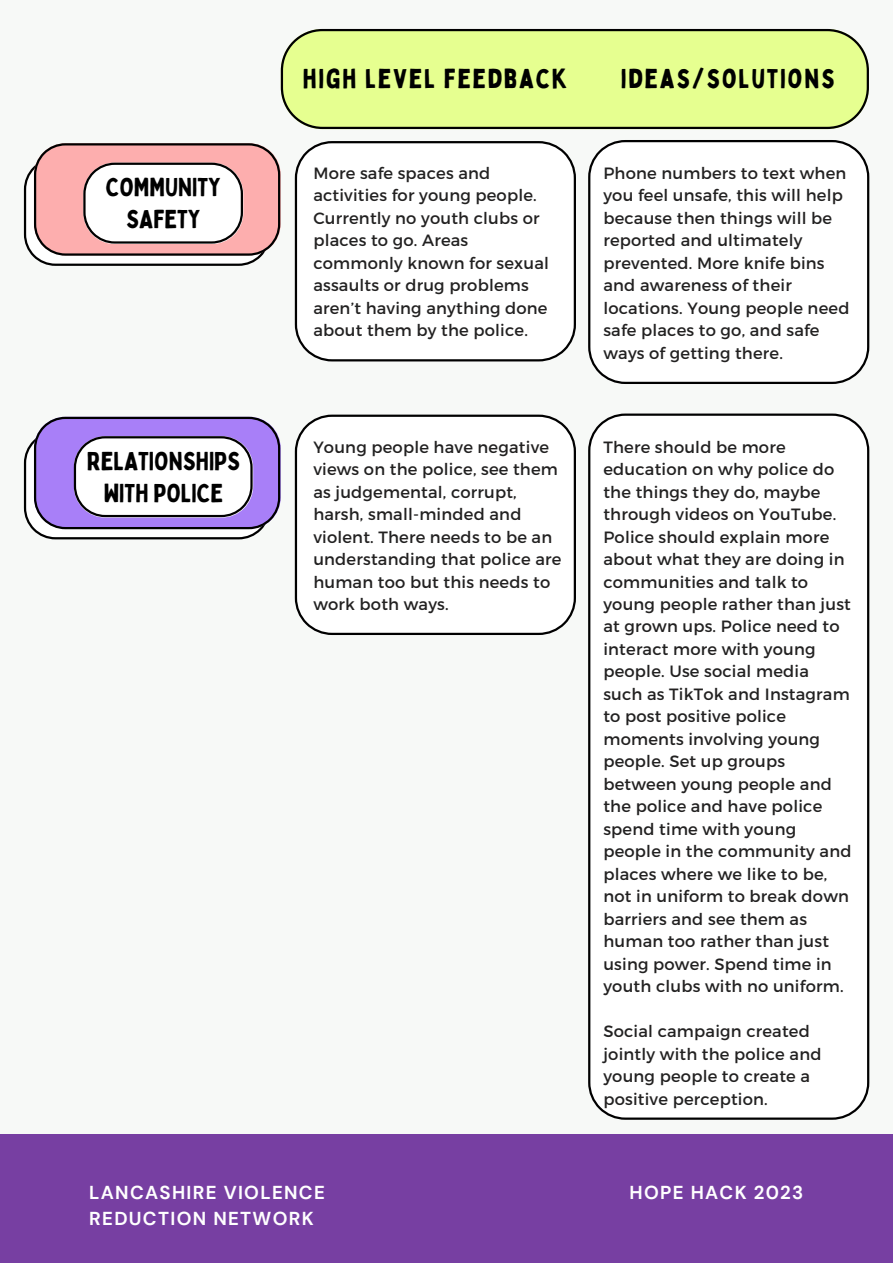
<style>
.page{position:relative;width:893px;height:1264px;background:#fff}
.page>*{position:absolute;margin:0;border:0;box-sizing:border-box;transform-origin:0 0}
.t1{font:26.7px "Bobby Jones";letter-spacing:.065em;color:#000}
.t2{font:25.5px/32px "Bobby Jones";color:#000;text-align:center}
.t3{font:700 18.75px/25.8px "DM Sans";letter-spacing:.07em;color:#fff}
.t4{font:16.35px/22.5px "Montserrat";letter-spacing:.015em;color:#222121}
</style>
<div class="page">
<div style="left:0;top:0;width:892px;height:1262px;background:#f7f9f7"></div>
<div style="left:0;top:1134px;width:892px;height:128px;background:#773fa2"></div>
<svg style="left:281px;top:29px;width:587px;height:100px;background:#daf28b"></svg>
<svg style="left:588px;top:140px;width:281px;height:244px"></svg>
<svg style="left:295px;top:141px;width:281px;height:220px"></svg>
<svg style="left:24px;top:143px;width:257px;height:123px"></svg>
<svg style="left:588px;top:413px;width:281px;height:706px"></svg>
<svg style="left:295px;top:414px;width:281px;height:221px"></svg>
<svg style="left:24px;top:417px;width:257px;height:122px"></svg>
<p class="t1" style="left:303px;top:62px;width:266px">HIGH LEVEL FEEDBACK</p>
<p class="t1" style="left:621px;top:62px;width:215px">IDEAS/SOLUTIONS</p>
<p class="t4" style="left:313px;top:161px;width:237px">More safe spaces and activities for young people.<br>Currently no youth clubs or places to go. Areas commonly known for sexual assaults or drug problems aren’t having anything done about them by the police.</p>
<p class="t2" style="left:106px;top:171px;width:116px">COMMUNITY<br>SAFETY</p>
<p class="t4" style="left:603px;top:161px;width:247px">Phone numbers to text when you feel unsafe, this will help because then things will be reported and ultimately prevented. More knife bins and awareness of their locations. Young people need safe places to go, and safe ways of getting there.</p>
<p class="t4" style="left:313px;top:434px;width:250px">Young people have negative views on the police, see them as judgemental, corrupt, harsh, small-minded and violent. There needs to be an understanding that police are human too but this needs to work both ways.</p>
<p class="t2" style="left:87px;top:444px;width:155px">RELATIONSHIPS<br>WITH POLICE</p>
<p class="t4" style="left:603px;top:434px;width:249px">There should be more education on why police do the things they do, maybe through videos on YouTube.<br>Police should explain more about what they are doing in communities and talk to young people rather than just at grown ups. Police need to interact more with young people. Use social media such as TikTok and Instagram to post positive police moments involving young people. Set up groups between young people and the police and have police spend time with young people in the community and places where we like to be, not in uniform to break down barriers and see them as human too rather than just using power. Spend time in youth clubs with no uniform.</p>
<p class="t4" style="left:603px;top:1019px;width:220px">Social campaign created jointly with the police and young people to create a positive perception.</p>
<p class="t3" style="left:89px;top:1179px;width:237px">LANCASHIRE VIOLENCE<br>REDUCTION NETWORK</p>
<p class="t3" style="left:629px;top:1179px;width:175px">HOPE HACK 2023</p>
</div>
